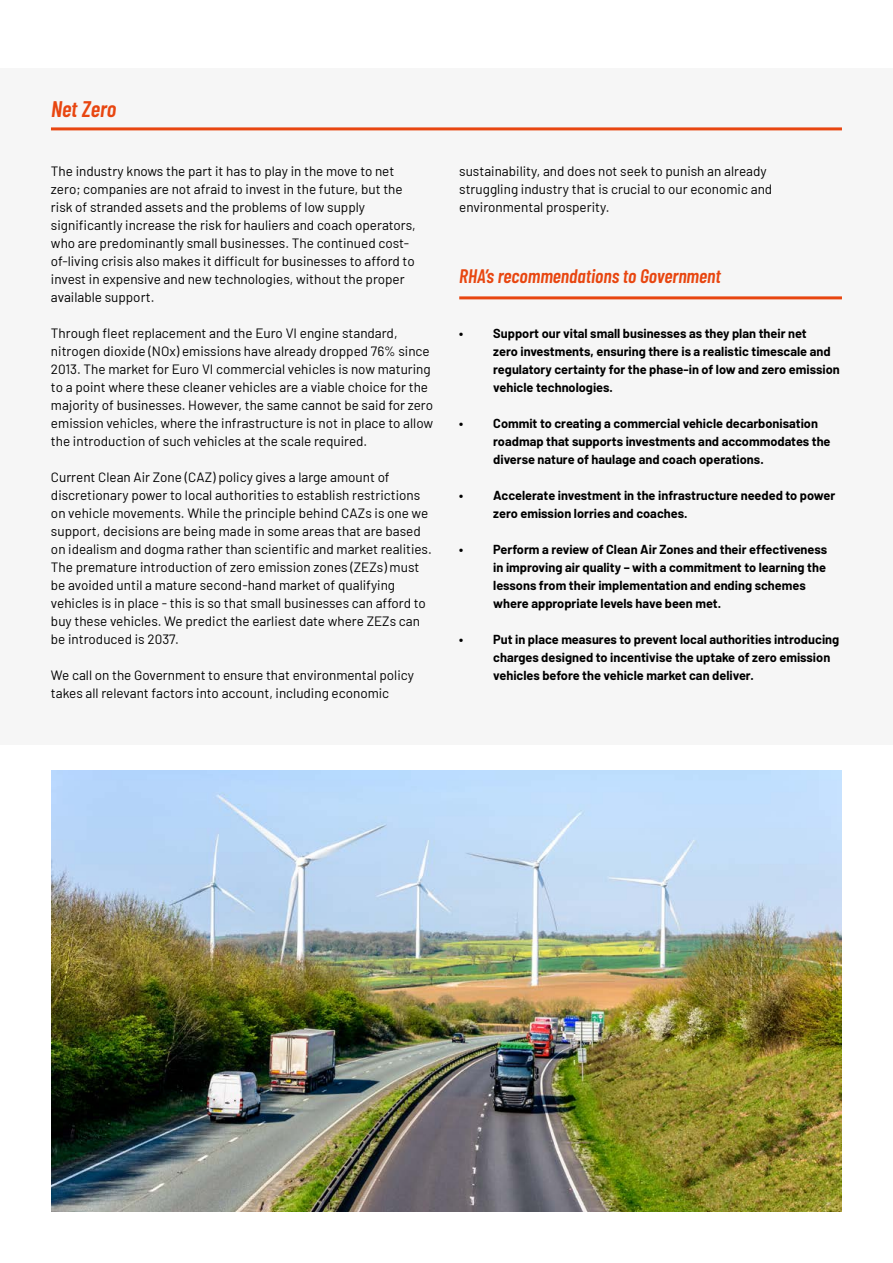
<style>
.page{position:relative;width:893px;height:1263px;background:#fff}
.page>*{position:absolute;margin:0;border:0;box-sizing:border-box;transform-origin:0 0}
.t1{font:italic 600 22.5px "Barlow Condensed";color:#e84610}
.t2{font:italic 600 19.5px "Barlow Condensed";color:#e84610}
.t3{font:13.5px/18px "Barlow";color:#000}
.t4{font:700 12.75px/18px "Barlow";color:#000}
</style>
<div class="page">
<div style="left:0;top:68px;width:893px;height:676px;background:#f6f6f6"></div>
<hr style="left:51px;top:127px;width:791px;height:3px;background:#e84610">
<hr style="left:459px;top:296px;width:383px;height:3px;background:#e84610">
<img style="left:51px;top:770px;width:791px;height:442px">
<h1 class="t1" style="left:51px;top:93px;width:67px">Net Zero</h1>
<p class="t3" style="left:51px;top:161px;width:366px">The industry knows the part it has to play in the move to net zero; companies are not afraid to invest in the future, but the risk of stranded assets and the problems of low supply significantly increase the risk for hauliers and coach operators, who are predominantly small businesses. The continued cost&shy;of-living crisis also makes it difficult for businesses to afford to invest in expensive and new technologies, without the proper available support.</p>
<p class="t3" style="left:51px;top:323px;width:384px">Through fleet replacement and the Euro VI engine standard, nitrogen dioxide (NOx) emissions have already dropped 76% since 2013. The market for Euro VI commercial vehicles is now maturing to a point where these cleaner vehicles are a viable choice for the majority of businesses. However, the same cannot be said for zero emission vehicles, where the infrastructure is not in place to allow the introduction of such vehicles at the scale required.</p>
<p class="t3" style="left:51px;top:467px;width:382px">Current Clean Air Zone (CAZ) policy gives a large amount of discretionary power to local authorities to establish restrictions on vehicle movements. While the principle behind CAZs is one we support, decisions are being made in some areas that are based on idealism and dogma rather than scientific and market realities.<br>The premature introduction of zero emission zones (ZEZs) must be avoided until a mature second-hand market of qualifying vehicles is in place - this is so that small businesses can afford to buy these vehicles. We predict the earliest date where ZEZs can be introduced is 2037.</p>
<p class="t3" style="left:51px;top:665px;width:364px">We call on the Government to ensure that environmental policy takes all relevant factors into account, including economic</p>
<p class="t3" style="left:459px;top:161px;width:315px">sustainability, and does not seek to punish an already struggling industry that is crucial to our economic and environmental prosperity.</p>
<h2 class="t2" style="left:459px;top:262px;width:263px">RHA’s recommendations to Government</h2>
<p class="t4" style="left:493px;top:323px;width:348px;text-indent:-34px">• Support our vital small businesses as they plan their net<br>zero investments, ensuring there is a realistic timescale and regulatory certainty for the phase-in of low and zero emission vehicle technologies.</p>
<p class="t4" style="left:493px;top:413px;width:339px;text-indent:-34px">• Commit to creating a commercial vehicle decarbonisation roadmap that supports investments and accommodates the diverse nature of haulage and coach operations.</p>
<p class="t4" style="left:493px;top:485px;width:344px;text-indent:-34px">• Accelerate investment in the infrastructure needed to power zero emission lorries and coaches.</p>
<p class="t4" style="left:493px;top:539px;width:335px;text-indent:-34px">• Perform a review of Clean Air Zones and their effectiveness in improving air quality – with a commitment to learning the lessons from their implementation and ending schemes where appropriate levels have been met.</p>
<p class="t4" style="left:493px;top:630px;width:348px;text-indent:-34px">• Put in place measures to prevent local authorities introducing charges designed to incentivise the uptake of zero emission vehicles before the vehicle market can deliver.</p>
</div>
